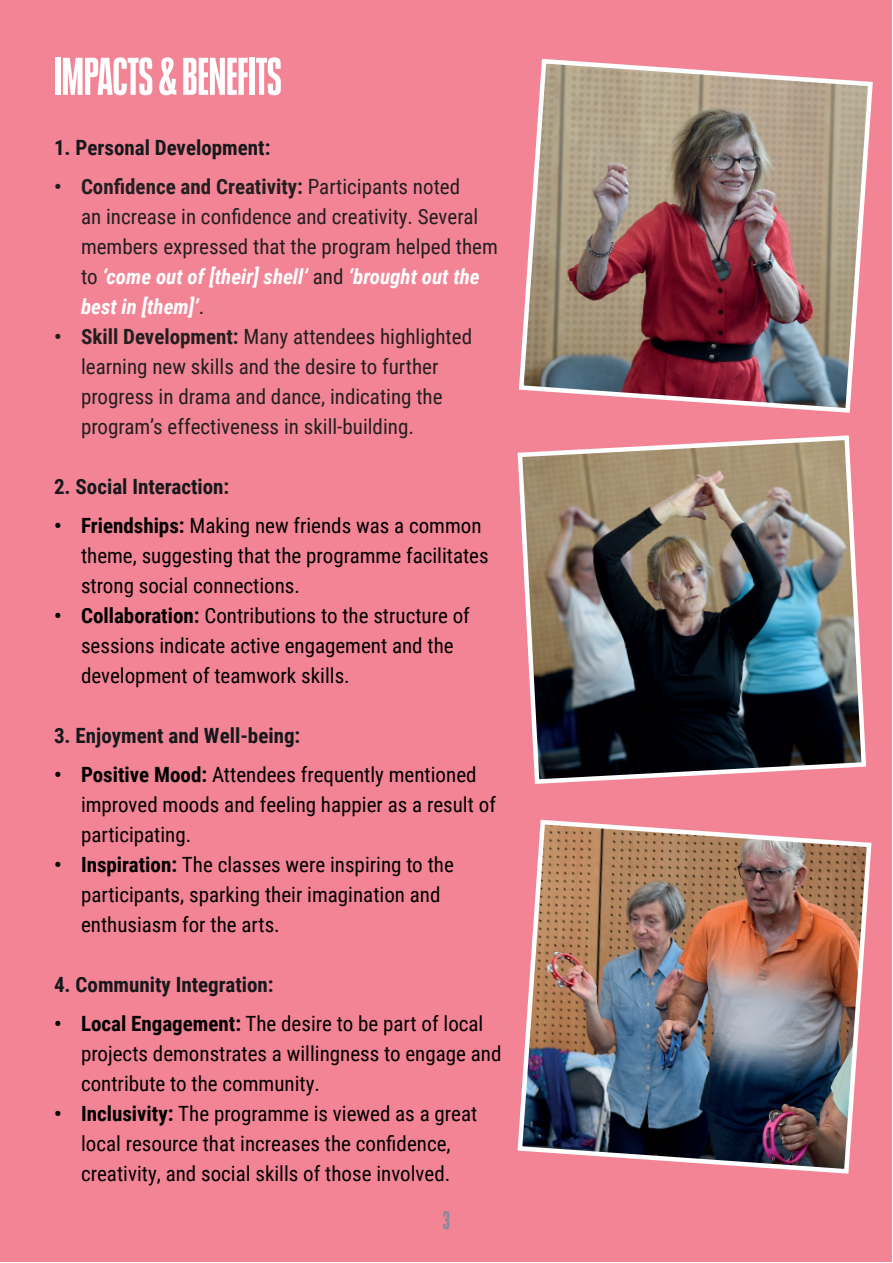
<style>
.page{position:relative;width:893px;height:1263px;background:#fff}
.page>*{position:absolute;margin:0;border:0;box-sizing:border-box;transform-origin:0 0}
.t1{font:700 52.5px "Neue Plak Comp";color:#fff}
.t2{font:700 25.5px "Neue Plak Comp";color:#868b9c}
.t3{font:21px/30px "Roboto Condensed";color:#000}
.t4{font:21px/30px "Roboto Condensed";color:#231f20}
.t5{font:700 21px "Roboto Condensed";color:#15191c}
.s1{font-weight:700}
.s2{font-weight:700;font-style:italic;color:#fff}
</style>
<div class="page">
<div style="left:1px;top:1px;width:891px;height:1261px;background:#f38495"></div>
<img style="left:519px;top:58px;width:354px;height:355px">
<img style="left:517px;top:435px;width:349px;height:349px">
<img style="left:517px;top:819px;width:355px;height:355px">
<h1 class="t1" style="left:54px;top:42px;width:229px">IMPACTS &amp; BENEFITS</h1>
<p class="t5" style="left:54px;top:133px;width:218px">1. Personal Development:</p>
<p class="t4" style="left:81px;top:171px;width:418px;text-indent:-27px"><span class="s1">• Confidence and Creativity:</span> Participants noted<br>an increase in confidence and creativity. Several members expressed that the program helped them to <span class="s2">‘come out of [their] shell’</span> and <span class="s2">‘brought out the best in [them]’</span>.</p>
<p class="t4" style="left:81px;top:321px;width:393px;text-indent:-27px"><span class="s1">• Skill Development:</span> Many attendees highlighted learning new skills and the desire to further progress in drama and dance, indicating the program’s effectiveness in skill-building.</p>
<p class="t5" style="left:54px;top:472px;width:177px">2. Social Interaction:</p>
<p class="t3" style="left:81px;top:510px;width:409px;text-indent:-27px"><span class="s1">• Friendships:</span> Making new friends was a common theme, suggesting that the programme facilitates strong social connections.</p>
<p class="t3" style="left:81px;top:600px;width:390px;text-indent:-27px"><span class="s1">• Collaboration:</span> Contributions to the structure of sessions indicate active engagement and the development of teamwork skills.</p>
<p class="t5" style="left:54px;top:721px;width:248px">3. Enjoyment and Well-being:</p>
<p class="t3" style="left:81px;top:759px;width:416px;text-indent:-27px"><span class="s1">• Positive Mood:</span> Attendees frequently mentioned improved moods and feeling happier as a result of participating.</p>
<p class="t3" style="left:81px;top:849px;width:374px;text-indent:-27px"><span class="s1">• Inspiration:</span> The classes were inspiring to the participants, sparking their imagination and enthusiasm for the arts.</p>
<p class="t5" style="left:54px;top:970px;width:221px">4. Community Integration:</p>
<p class="t3" style="left:81px;top:1008px;width:422px;text-indent:-27px"><span class="s1">• Local Engagement:</span> The desire to be part of local projects demonstrates a willingness to engage and contribute to the community.</p>
<p class="t3" style="left:54px;top:1098px;width:425px;text-align:center"><span class="s1">• Inclusivity:</span> The programme is viewed as a great local resource that increases the confidence, creativity, and social skills of those involved.</p>
<p class="t2" style="left:443px;top:1203px;width:9px">3</p>
</div>
